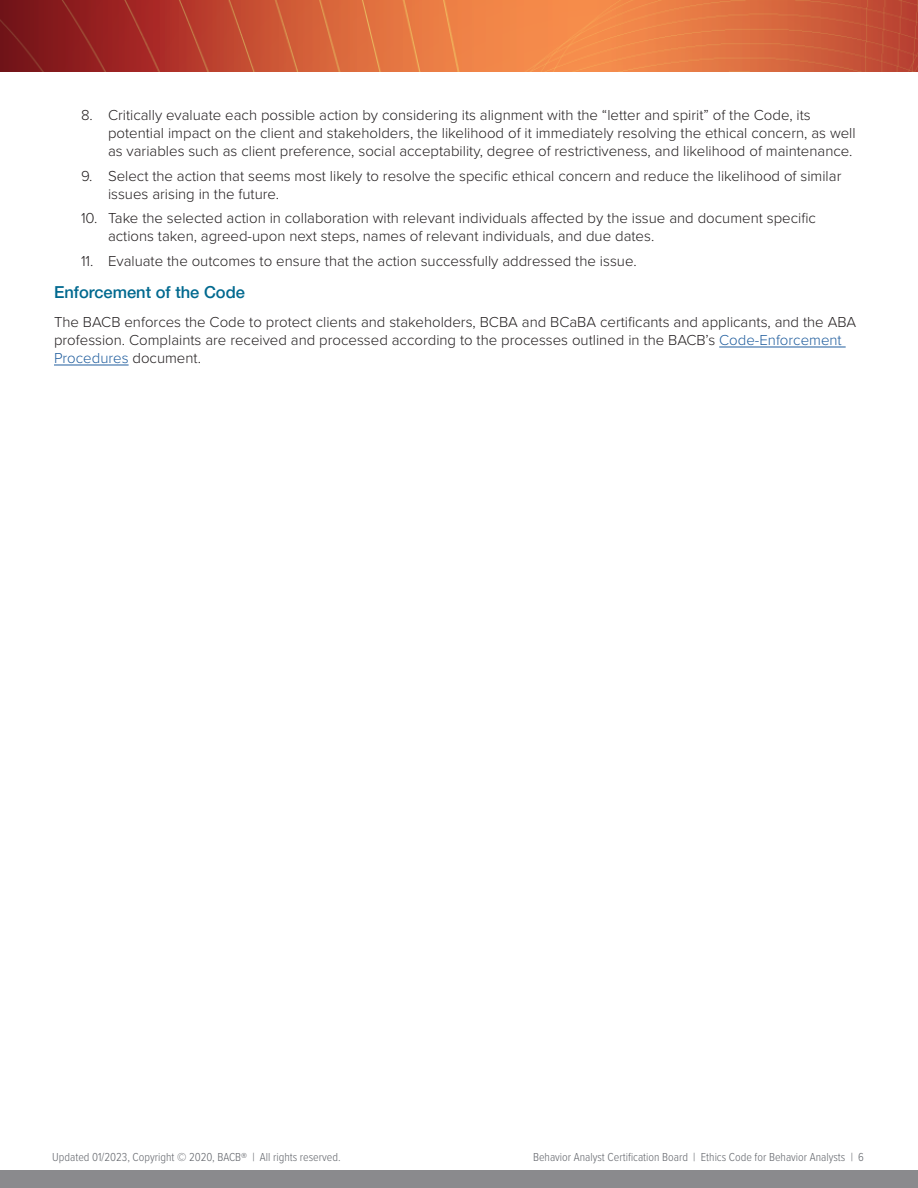
<style>
.page{position:relative;width:918px;height:1188px;background:#fff}
.page>*{position:absolute;margin:0;border:0;box-sizing:border-box;transform-origin:0 0}
.Heading_3-section_he{font:500 16.5px "Helvetica Neue LT Pro";color:#00698f}
.Body_Text{font:300 15px/18px "Proxima Nova";color:#231f20}
.t1{font:300 12px "Proxima Nova Cond";color:#61646a}
.s1{color:#215e9e}
</style>
<div class="page">
<img style="left:0;top:0;width:918px;height:72px">
<div style="left:0;top:1171px;width:918px;height:17px;background:#8a8a8d"></div>
<hr style="left:719px;top:347px;width:127px;height:1px;background:#215e9e">
<hr style="left:54px;top:365px;width:75px;height:1px;background:#215e9e">
<p class="Body_Text" style="left:108px;top:105px;width:749px;text-indent:-27px">8. Critically evaluate each possible action by considering its alignment with the “letter and spirit” of the Code, its potential impact on the client and stakeholders, the likelihood of it immediately resolving the ethical concern, as well as variables such as client preference, social acceptability, degree of restrictiveness, and likelihood of maintenance.</p>
<p class="Body_Text" style="left:108px;top:166px;width:735px;text-indent:-27px">9. Select the action that seems most likely to resolve the specific ethical concern and reduce the likelihood of similar issues arising in the future.</p>
<p class="Body_Text" style="left:108px;top:209px;width:709px;text-indent:-27px">10. Take the selected action in collaboration with relevant individuals affected by the issue and document specific actions taken, agreed-upon next steps, names of relevant individuals, and due dates.</p>
<p class="Body_Text" style="left:81px;top:251px;width:557px">11. Evaluate the outcomes to ensure that the action successfully addressed the issue.</p>
<h2 class="Heading_3-section_he" style="left:54px;top:283px;width:193px">Enforcement of the Code</h2>
<p class="Body_Text" style="left:54px;top:312px;width:804px">The BACB enforces the Code to protect clients and stakeholders, BCBA and BCaBA certificants and applicants, and the ABA profession. Complaints are received and processed according to the processes outlined in the BACB’s <span class="s1">Code-Enforcement<br>Procedures</span> document.</p>
<p class="t1" style="left:52px;top:1149px;width:290px">Updated 01/2023, Copyright © 2020, BACB® | All rights reserved.</p>
<p class="t1" style="left:533px;top:1149px;width:332px">Behavior Analyst Certification Board | Ethics Code for Behavior Analysts | 6</p>
</div>
